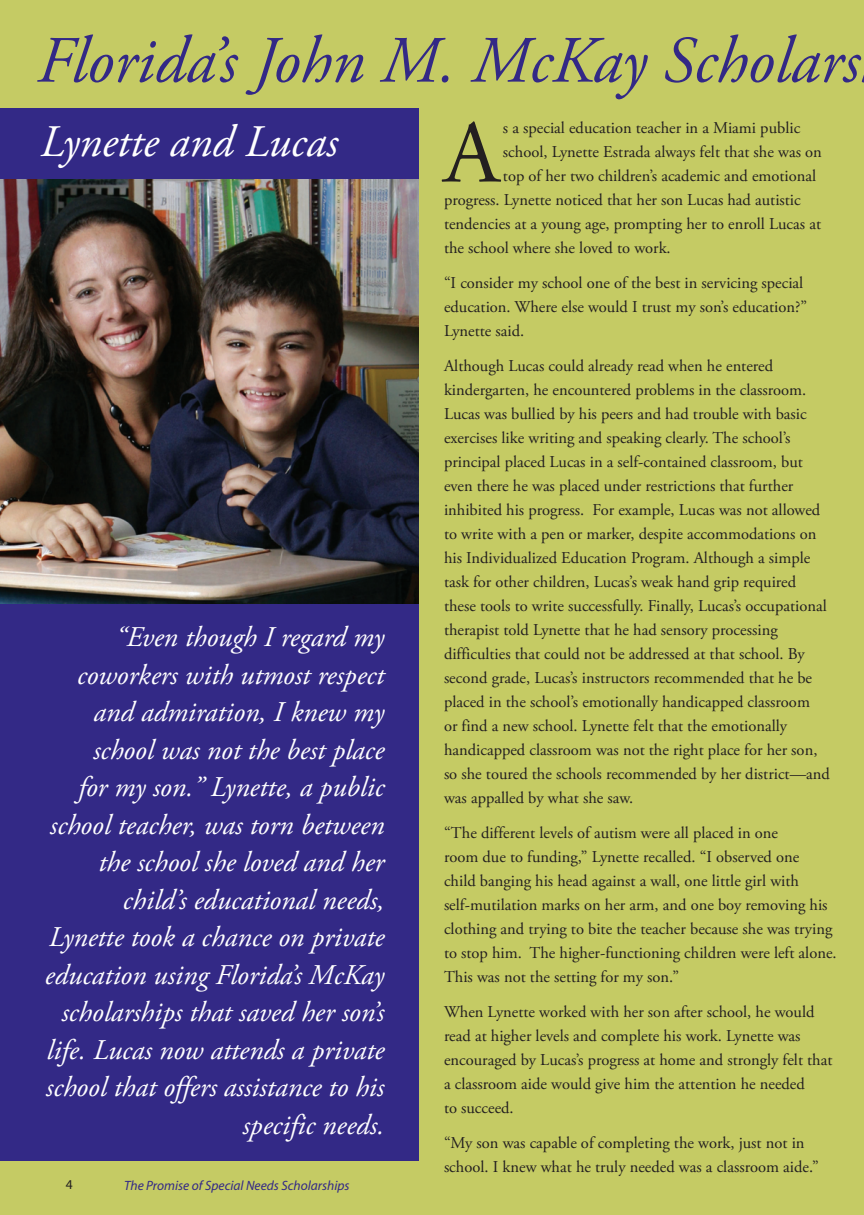
<style>
.page{position:relative;width:864px;height:1215px;background:#c5cb64}
.page>*{position:absolute;margin:0;border:0;box-sizing:border-box;transform-origin:0 0}
.t1{font:88.95px "Adobe Garamond Pro";color:#231f20}
.t2{font:italic 66px "Adobe Garamond Pro";color:#332986}
.t3{font:italic 45px "Adobe Garamond Pro";color:#fff}
.t4{font:italic 28.5px/37.5px "Adobe Garamond Pro";color:#fff;text-align:right}
.t5{font:16.5px/24px "Adobe Garamond Pro";color:#231f20}
.t6{font:italic 13.5px "Myriad";color:#332986}
.t7{font:13.5px "Myriad";color:#231f20}
</style>
<div class="page">
<div style="left:0;top:108px;width:418px;height:1053px;background:#332986"></div>
<img style="left:0;top:180px;width:418px;height:423px">
<h2 class="t2" style="left:37px;top:21px;width:824px">Florida’s John M. McKay Scholars</h2>
<h3 class="t3" style="left:40px;top:115px;width:299px">Lynette and Lucas</h3>
<p class="t4" style="left:45px;top:619px;width:341px">“Even though I regard my coworkers with utmost respect and admiration, I knew my school was not the best place<br>for my son.” Lynette, a public school teacher, was torn between the school she loved and her child’s educational needs,<br>Lynette took a chance on private education using Florida’s McKay scholarships that saved her son’s life. Lucas now attends a private school that offers assistance to his specific needs.</p>
<p class="t7" style="left:66px;top:1178px;width:8px">4</p>
<p class="t6" style="left:124px;top:1178px;width:227px">The Promise of Special Needs Scholarships</p>
<h1 class="t1" style="left:444px;top:100px;width:57px">A</h1>
<p class="t5" style="left:503px;top:117px;width:299px">s a special education teacher in a Miami public</p>
<p class="t5" style="left:503px;top:141px;width:320px">school, Lynette Estrada always felt that she was on</p>
<p class="t5" style="left:503px;top:165px;width:315px">top of her two children’s academic and emotional</p>
<p class="t5" style="left:444px;top:189px;width:358px">progress. Lynette noticed that her son Lucas had autistic</p>
<p class="t5" style="left:444px;top:213px;width:379px">tendencies at a young age, prompting her to enroll Lucas at</p>
<p class="t5" style="left:444px;top:237px;width:228px">the school where she loved to work.</p>
<p class="t5" style="left:444px;top:272px;width:365px">“I consider my school one of the best in servicing special education. Where else would I trust my son’s education?”<br>Lynette said.</p>
<p class="t5" style="left:444px;top:354px;width:387px">Although Lucas could already read when he entered kindergarten, he encountered problems in the classroom.<br>Lucas was bullied by his peers and had trouble with basic exercises like writing and speaking clearly. The school’s principal placed Lucas in a self-contained classroom, but even there he was placed under restrictions that further inhibited his progress. For example, Lucas was not allowed to write with a pen or marker, despite accommodations on his Individualized Education Program. Although a simple task for other children, Lucas’s weak hand grip required these tools to write successfully. Finally, Lucas’s occupational therapist told Lynette that he had sensory processing difficulties that could not be addressed at that school. By second grade, Lucas’s instructors recommended that he be placed in the school’s emotionally handicapped classroom<br>or find a new school. Lynette felt that the emotionally handicapped classroom was not the right place for her son, so she toured the schools recommended by her district—and was appalled by what she saw.</p>
<p class="t5" style="left:444px;top:821px;width:394px">“The different levels of autism were all placed in one<br>room due to funding,” Lynette recalled. “I observed one<br>child banging his head against a wall, one little girl with self‑mutilation marks on her arm, and one boy removing his clothing and trying to bite the teacher because she was trying to stop him. The higher-functioning children were left alone.<br>This was not the setting for my son.”</p>
<p class="t5" style="left:444px;top:1000px;width:390px">When Lynette worked with her son after school, he would read at higher levels and complete his work. Lynette was encouraged by Lucas’s progress at home and strongly felt that a classroom aide would give him the attention he needed<br>to succeed.</p>
<p class="t5" style="left:444px;top:1131px;width:376px">“My son was capable of completing the work, just not in school. I knew what he truly needed was a classroom aide.”</p>
</div>
